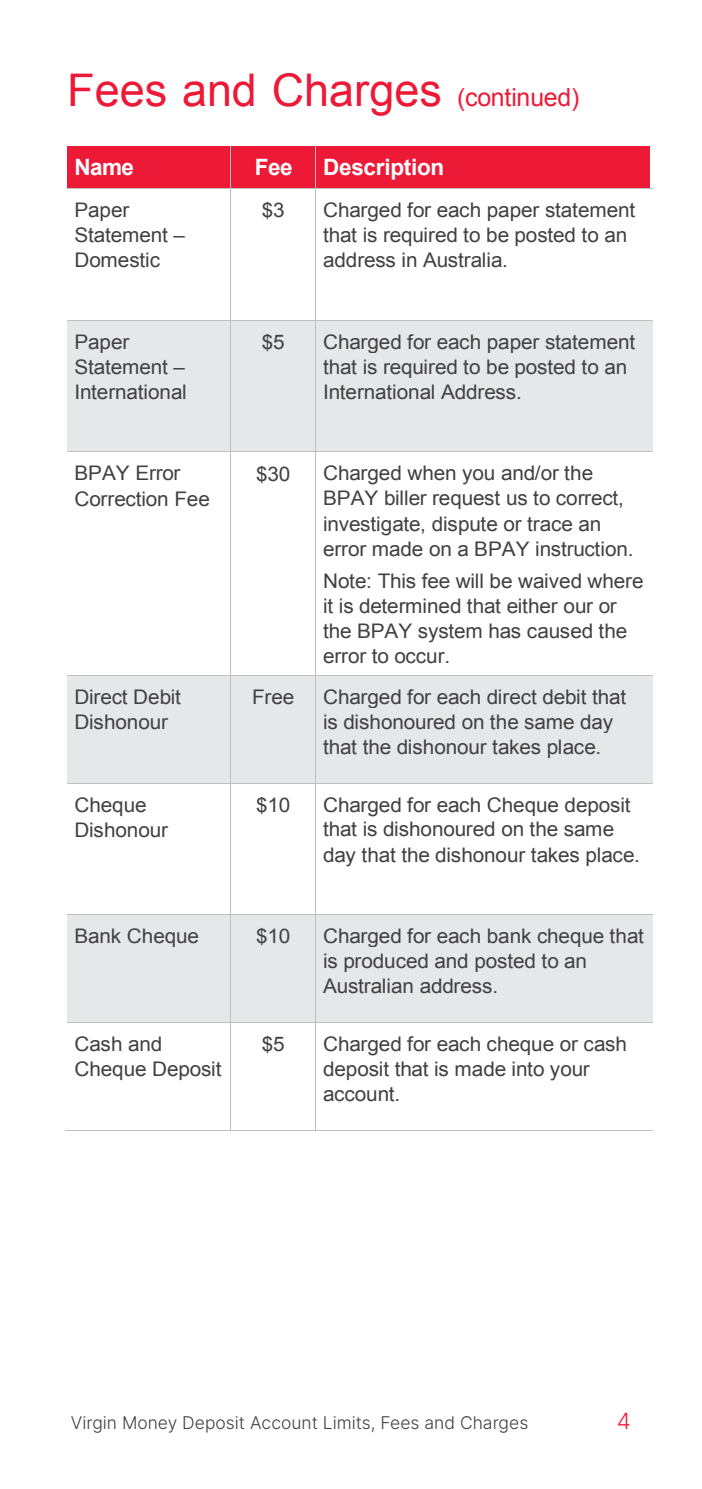
<style>
.page{position:relative;width:702px;height:1489px;background:#fff}
.page>*{position:absolute;margin:0;border:0;box-sizing:border-box;transform-origin:0 0}
.t1{font:45px "Arial";color:#ed1a37}
.t2{font:700 22.5px "Arial";letter-spacing:-.015em;color:#fff}
.t3{font:300 22.5px "Inter";color:#ed1a36}
.t4{font:20px/25.2px "Arial";letter-spacing:-.005em;color:#414042}
.t5{font:300 17.5px "Inter";color:#3e3e3f}
.s1{font-size:25px}
</style>
<div class="page">
<div style="left:67px;top:147px;width:163px;height:41px;background:#ed1a37"></div>
<div style="left:231px;top:147px;width:84px;height:41px;background:#ed1a37"></div>
<div style="left:316px;top:147px;width:333px;height:41px;background:#ed1a37"></div>
<hr style="left:230px;top:147px;width:1px;height:41px;background:#bfbfbf">
<hr style="left:315px;top:147px;width:1px;height:41px;background:#bfbfbf">
<hr style="left:67px;top:188px;width:163px;height:1px;background:#bfbfbf">
<hr style="left:231px;top:188px;width:84px;height:1px;background:#bfbfbf">
<hr style="left:316px;top:188px;width:333px;height:1px;background:#bfbfbf">
<hr style="left:230px;top:188px;width:1px;height:132px;background:#bfbfbf">
<hr style="left:315px;top:188px;width:1px;height:132px;background:#bfbfbf">
<div style="left:67px;top:320px;width:163px;height:131px;background:#e6e7e8"></div>
<div style="left:231px;top:320px;width:84px;height:131px;background:#e6e7e8"></div>
<div style="left:316px;top:320px;width:336px;height:131px;background:#e6e7e8"></div>
<hr style="left:67px;top:320px;width:163px;height:1px;background:#bfbfbf">
<hr style="left:231px;top:320px;width:84px;height:1px;background:#bfbfbf">
<hr style="left:316px;top:320px;width:336px;height:1px;background:#bfbfbf">
<hr style="left:230px;top:320px;width:1px;height:131px;background:#bfbfbf">
<hr style="left:315px;top:320px;width:1px;height:131px;background:#bfbfbf">
<hr style="left:67px;top:451px;width:163px;height:1px;background:#bfbfbf">
<hr style="left:231px;top:451px;width:84px;height:1px;background:#bfbfbf">
<hr style="left:316px;top:451px;width:336px;height:1px;background:#bfbfbf">
<hr style="left:230px;top:452px;width:1px;height:223px;background:#bfbfbf">
<hr style="left:315px;top:452px;width:1px;height:223px;background:#bfbfbf">
<div style="left:67px;top:675px;width:163px;height:107px;background:#e6e7e8"></div>
<div style="left:231px;top:675px;width:84px;height:107px;background:#e6e7e8"></div>
<div style="left:316px;top:675px;width:336px;height:107px;background:#e6e7e8"></div>
<hr style="left:67px;top:675px;width:163px;height:1px;background:#bfbfbf">
<hr style="left:231px;top:675px;width:84px;height:1px;background:#bfbfbf">
<hr style="left:316px;top:675px;width:336px;height:1px;background:#bfbfbf">
<hr style="left:230px;top:675px;width:1px;height:107px;background:#bfbfbf">
<hr style="left:315px;top:675px;width:1px;height:107px;background:#bfbfbf">
<hr style="left:67px;top:782px;width:163px;height:1px;background:#bfbfbf">
<hr style="left:231px;top:782px;width:84px;height:1px;background:#bfbfbf">
<hr style="left:316px;top:782px;width:336px;height:1px;background:#bfbfbf">
<hr style="left:230px;top:783px;width:1px;height:131px;background:#bfbfbf">
<hr style="left:315px;top:783px;width:1px;height:131px;background:#bfbfbf">
<div style="left:67px;top:914px;width:163px;height:107px;background:#e6e7e8"></div>
<div style="left:231px;top:914px;width:84px;height:107px;background:#e6e7e8"></div>
<div style="left:316px;top:914px;width:336px;height:107px;background:#e6e7e8"></div>
<hr style="left:67px;top:914px;width:163px;height:1px;background:#bfbfbf">
<hr style="left:231px;top:914px;width:84px;height:1px;background:#bfbfbf">
<hr style="left:316px;top:914px;width:336px;height:1px;background:#bfbfbf">
<hr style="left:230px;top:914px;width:1px;height:107px;background:#bfbfbf">
<hr style="left:315px;top:914px;width:1px;height:107px;background:#bfbfbf">
<hr style="left:67px;top:1021px;width:163px;height:1px;background:#bfbfbf">
<hr style="left:231px;top:1021px;width:84px;height:1px;background:#bfbfbf">
<hr style="left:316px;top:1021px;width:336px;height:1px;background:#bfbfbf">
<hr style="left:65px;top:1129px;width:165px;height:1px;background:#bfbfbf">
<hr style="left:230px;top:1022px;width:1px;height:107px;background:#bfbfbf">
<hr style="left:231px;top:1129px;width:84px;height:1px;background:#bfbfbf">
<hr style="left:315px;top:1022px;width:1px;height:107px;background:#bfbfbf">
<hr style="left:316px;top:1129px;width:336px;height:1px;background:#bfbfbf">
<h1 class="t1" style="left:67px;top:60px;width:513px">Fees and Charges <span class="s1">(continued)</span></h1>
<p class="t2" style="left:74px;top:153px;width:61px">Name</p>
<p class="t2" style="left:255px;top:153px;width:39px">Fee</p>
<p class="t2" style="left:323px;top:153px;width:123px">Description</p>
<p class="t4" style="left:74px;top:197px;width:112px">Paper<br>Statement –<br>Domestic</p>
<p class="t4" style="left:262px;top:198px;width:24px">$3</p>
<p class="t4" style="left:323px;top:197px;width:314px">Charged for each paper statement that is required to be posted to an address in Australia.</p>
<p class="t4" style="left:74px;top:329px;width:114px">Paper<br>Statement –<br>International</p>
<p class="t4" style="left:262px;top:329px;width:24px">$5</p>
<p class="t4" style="left:323px;top:329px;width:314px">Charged for each paper statement that is required to be posted to an<br>International Address.</p>
<p class="t4" style="left:74px;top:461px;width:137px">BPAY Error<br>Correction Fee</p>
<p class="t4" style="left:256px;top:461px;width:36px">$30</p>
<p class="t4" style="left:323px;top:461px;width:312px">Charged when you and/or the<br>BPAY biller request us to correct, investigate, dispute or trace an error made on a BPAY instruction.</p>
<p class="t4" style="left:323px;top:568px;width:322px">Note: This fee will be waived where it is determined that either our or the BPAY system has caused the error to occur.</p>
<p class="t4" style="left:74px;top:684px;width:108px">Direct Debit<br>Dishonour</p>
<p class="t4" style="left:252px;top:684px;width:44px">Free</p>
<p class="t4" style="left:323px;top:684px;width:304px">Charged for each direct debit that is dishonoured on the same day that the dishonour takes place.</p>
<p class="t4" style="left:74px;top:792px;width:95px">Cheque<br>Dishonour</p>
<p class="t4" style="left:256px;top:792px;width:36px">$10</p>
<p class="t4" style="left:323px;top:792px;width:318px">Charged for each Cheque deposit that is dishonoured on the same day that the dishonour takes place.</p>
<p class="t4" style="left:74px;top:923px;width:126px">Bank Cheque</p>
<p class="t4" style="left:256px;top:923px;width:36px">$10</p>
<p class="t4" style="left:323px;top:923px;width:322px">Charged for each bank cheque that is produced and posted to an<br>Australian address.</p>
<p class="t4" style="left:74px;top:1031px;width:149px">Cash and<br>Cheque Deposit</p>
<p class="t4" style="left:262px;top:1031px;width:24px">$5</p>
<p class="t4" style="left:323px;top:1031px;width:305px">Charged for each cheque or cash deposit that is made into your account.</p>
<p class="t5" style="left:71px;top:1409px;width:459px">Virgin Money Deposit Account Limits, Fees and Charges</p>
<p class="t3" style="left:617px;top:1404px;width:16px">4</p>
</div>
